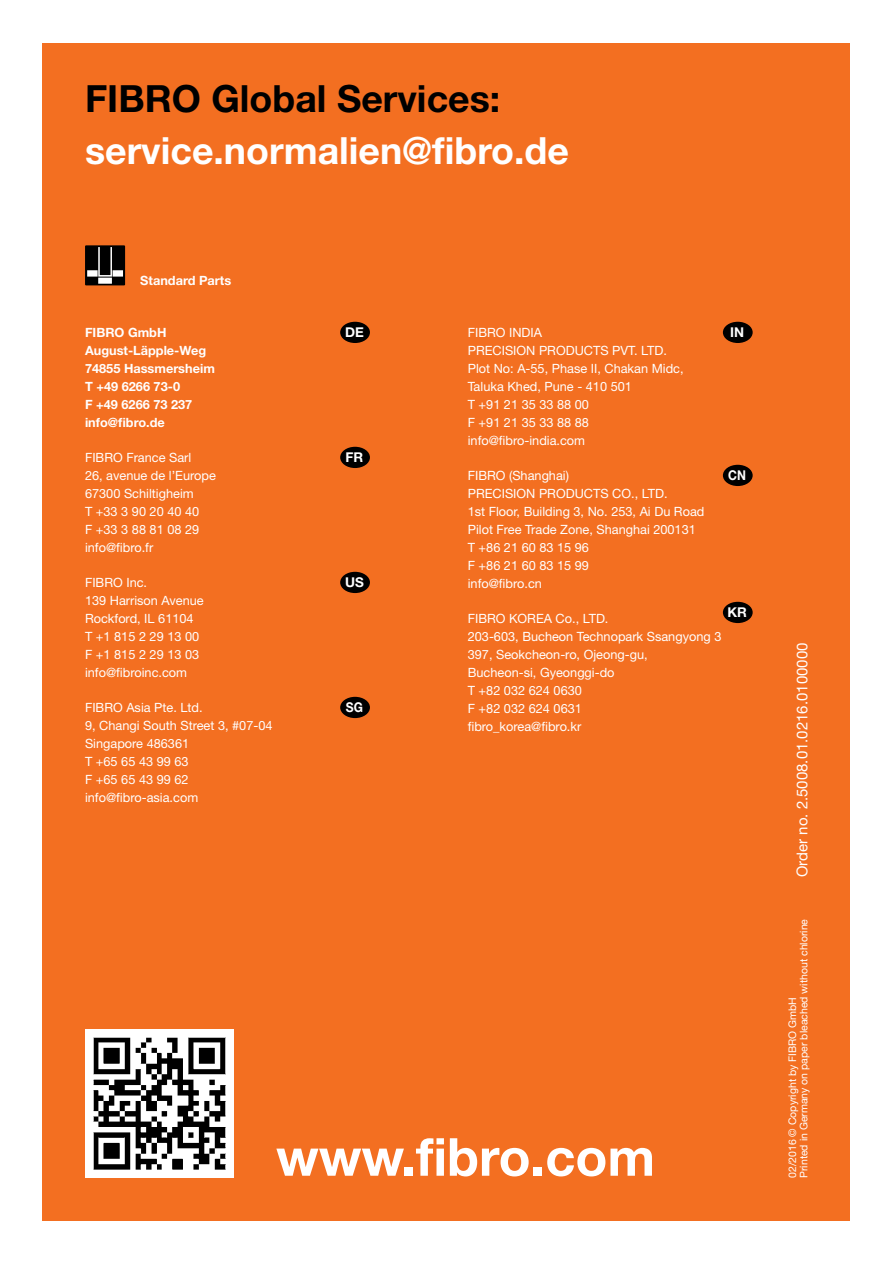
<style>
.page{position:relative;width:893px;height:1263px;background:#fff}
.page>*{position:absolute;margin:0;border:0;box-sizing:border-box;transform-origin:0 0}
.t1{font:700 52.5px "Helvetica Neue LT Pro";color:#fff}
.t2{font:700 37.5px "Helvetica Neue LT Pro";color:#fff}
.t3{font:700 37.5px "Helvetica Neue LT Pro";color:#000}
.t4{font:15px "Helvetica Neue LT Pro";color:#fff}
.t5{font:700 13.5px "Helvetica Neue LT Pro";color:#fff}
.t6{font:700 13.5px "Helvetica Neue LT Pro";color:#fff;scale:.9 1}
.t7{font:700 13.5px "Helvetica Neue LT Pro";color:#fff;scale:.89 1}
.t8{font:12.75px/18px "Helvetica Neue LT Pro";color:#fff}
.t9{font:700 12.75px/18px "Helvetica Neue LT Pro";color:#fff}
.t10{font:10.5px/11.2px "Helvetica Neue LT Pro";color:#fff}
</style>
<div class="page">
<div style="left:43px;top:43px;width:807px;height:1177px;background:#f36f21"></div>
<div style="left:85px;top:245px;width:40px;height:40px;background:#000"></div>
<svg style="left:87px;top:247px;width:36px;height:37px"></svg>
<div style="left:340px;top:322px;width:30px;height:21px;background:#000;border-radius:50%"></div>
<div style="left:340px;top:447px;width:30px;height:21px;background:#000;border-radius:50%"></div>
<div style="left:340px;top:572px;width:30px;height:21px;background:#000;border-radius:50%"></div>
<div style="left:340px;top:697px;width:30px;height:21px;background:#000;border-radius:50%"></div>
<div style="left:723px;top:322px;width:30px;height:21px;background:#000;border-radius:50%"></div>
<div style="left:723px;top:465px;width:30px;height:21px;background:#000;border-radius:50%"></div>
<div style="left:723px;top:602px;width:30px;height:21px;background:#000;border-radius:50%"></div>
<div style="left:85px;top:1029px;width:149px;height:149px;background:#fff"></div>
<img style="left:93px;top:1037px;width:133px;height:132px">
<h2 class="t3" style="left:85px;top:75px;width:417px">FIBRO Global Services:</h2>
<h2 class="t2" style="left:85px;top:127px;width:486px">service.normalien@fibro.de</h2>
<p class="t9" style="left:140px;top:271px;width:92px">Standard Parts</p>
<p class="t9" style="left:85px;top:323px;width:83px">FIBRO GmbH</p>
<p class="t5" style="left:345px;top:324px;width:20px">DE</p>
<p class="t9" style="left:85px;top:341px;width:131px">August-Läpple-Weg<br>74855 Hassmersheim<br>T +49 6266 73-0<br>F +49 6266 73 237 info@fibro.de</p>
<p class="t8" style="left:85px;top:448px;width:108px">FIBRO France Sarl</p>
<p class="t5" style="left:346px;top:449px;width:19px">FR</p>
<p class="t8" style="left:85px;top:466px;width:132px">26, avenue de l’Europe<br>67300 Schiltigheim<br>T +33 3 90 20 40 40<br>F +33 3 88 81 08 29 info@fibro.fr</p>
<p class="t8" style="left:85px;top:573px;width:64px">FIBRO Inc.</p>
<p class="t5" style="left:345px;top:574px;width:20px">US</p>
<p class="t8" style="left:85px;top:591px;width:120px">139 Harrison Avenue<br>Rockford, IL 61104<br>T +1 815 2 29 13 00<br>F +1 815 2 29 13 03 info@fibroinc.com</p>
<p class="t8" style="left:85px;top:698px;width:119px">FIBRO Asia Pte. Ltd.</p>
<p class="t6" style="left:346px;top:699px;width:21px">SG</p>
<p class="t8" style="left:85px;top:716px;width:189px">9, Changi South Street 3, #07-04<br>Singapore 486361<br>T +65 65 43 99 63<br>F +65 65 43 99 62 info@fibro-asia.com</p>
<p class="t8" style="left:468px;top:323px;width:76px">FIBRO INDIA</p>
<p class="t5" style="left:730px;top:324px;width:15px">IN</p>
<p class="t8" style="left:468px;top:341px;width:217px">PRECISION PRODUCTS PVT. LTD.<br>Plot No: A-55, Phase II, Chakan Midc,<br>Taluka Khed, Pune - 410 501<br>T +91 21 35 33 88 00<br>F +91 21 35 33 88 88 info@fibro-india.com</p>
<p class="t8" style="left:468px;top:466px;width:103px">FIBRO (Shanghai)</p>
<p class="t7" style="left:728px;top:467px;width:22px">CN</p>
<p class="t8" style="left:468px;top:484px;width:238px">PRECISION PRODUCTS CO., LTD.<br>1st Floor, Building 3, No. 253, Ai Du Road<br>Pilot Free Trade Zone, Shanghai 200131<br>T +86 21 60 83 15 96<br>F +86 21 60 83 15 99<br>info@fibro.cn</p>
<p class="t8" style="left:468px;top:609px;width:142px">FIBRO KOREA Co., LTD.</p>
<p class="t5" style="left:727px;top:604px;width:21px">KR</p>
<p class="t8" style="left:468px;top:627px;width:255px">203-603, Bucheon Technopark Ssangyong 3<br>397, Seokcheon-ro, Ojeong-gu,<br>Bucheon-si, Gyeonggi-do<br>T +82 032 624 0630<br>F +82 032 624 0631<br>fibro_korea@fibro.kr</p>
<h1 class="t1" style="left:276px;top:1124px;width:380px">www.fibro.com</h1>
<p class="t4" style="left:793px;top:877px;width:236px;rotate:-90deg">Order no. 2.5008.01.0216.0100000</p>
<p class="t10" style="left:787px;top:1178px;width:261px;rotate:-90deg">02/2016 © Copyright by FIBRO GmbH<br>Printed in Germany on paper bleached without chlorine</p>
</div>
